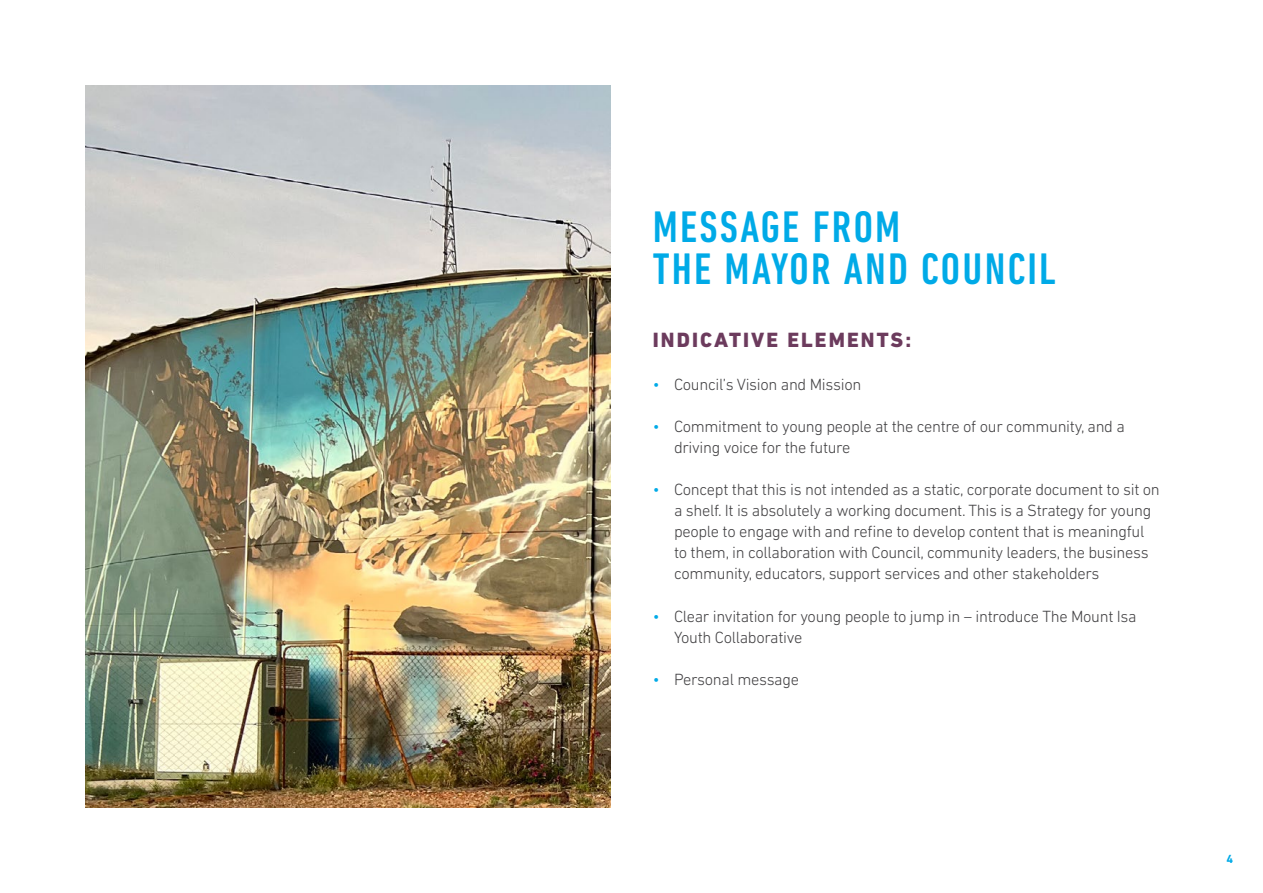
<style>
.page{position:relative;width:1263px;height:893px;background:#fff}
.page>*{position:absolute;margin:0;border:0;box-sizing:border-box;transform-origin:0 0}
.t1{font:500 condensed 45px/42px "DIN Next LT Pro";letter-spacing:.05em;color:#00aae7}
.t2{font:800 21px "DIN Next LT Pro";letter-spacing:.1em;color:#6c3b5d}
.t3{font:300 16.5px/21px "DIN Next LT Pro";letter-spacing:-.02em;color:#414042}
.t4{font:700 12px "DIN Next LT Pro";color:#00aae7}
.s1{color:#00aae7}
</style>
<div class="page">
<img style="left:85px;top:85px;width:525px;height:723px">
<h1 class="t1" style="left:653px;top:206px;width:405px">MESSAGE FROM<br>THE MAYOR AND COUNCIL</h1>
<p class="t2" style="left:653px;top:328px;width:260px">INDICATIVE ELEMENTS:</p>
<p class="t3" style="left:653px;top:373px;width:210px"><span class="s1">•</span> Council’s Vision and Mission</p>
<p class="t3" style="left:674px;top:416px;width:452px;text-indent:-21px"><span class="s1">•</span> Commitment to young people at the centre of our community, and a driving voice for the future</p>
<p class="t3" style="left:674px;top:479px;width:487px;text-indent:-21px"><span class="s1">•</span> Concept that this is not intended as a static, corporate document to sit on a shelf. It is absolutely a working document. This is a Strategy for young people to engage with and refine to develop content that is meaningful to them, in collaboration with Council, community leaders, the business community, educators, support services and other stakeholders</p>
<p class="t3" style="left:674px;top:605px;width:464px;text-indent:-21px"><span class="s1">•</span> Clear invitation for young people to jump in – introduce The Mount Isa<br>Youth Collaborative</p>
<p class="t3" style="left:653px;top:668px;width:148px"><span class="s1">•</span> Personal message</p>
<p class="t4" style="left:1226px;top:852px;width:8px">4</p>
</div>
